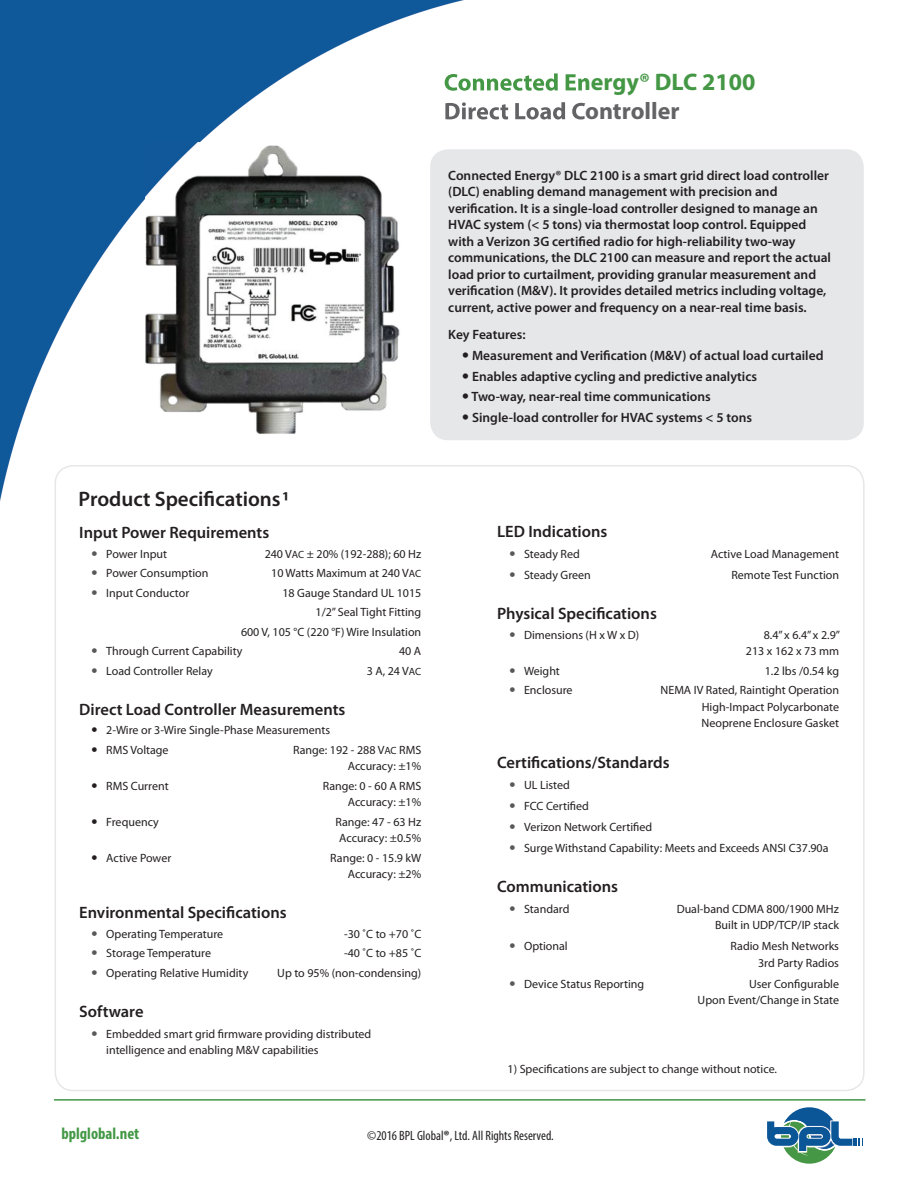
<style>
.page{position:relative;width:918px;height:1188px;background:#fff}
.page>*{position:absolute;margin:0;border:0;box-sizing:border-box;transform-origin:0 0}
.t1{font:700 24px "Myriad Pro";color:#449745}
.t2{font:600 21px "Myriad Pro";color:#231f20}
.t3{font:600 16.5px "Myriad Pro";color:#231f20}
.t4{font:700 condensed 16.5px "Myriad Pro";color:#439846}
.t5{font:600 13.5px/16.5px "Myriad Pro";color:#231f20}
.t6{font:condensed 13.5px "Myriad Pro";color:#231f20}
.t7{font:12px/16.5px "Myriad Pro";color:#231f20;text-align:right}
.s1{font-size:10.5px}
.s2{font-weight:700;font-stretch:normal}
</style>
<div class="page">
<img style="left:0;top:0;width:464px;height:154px">
<img style="left:0;top:154px;width:145px;height:514px">
<img style="left:445px;top:73px;width:138px;height:23px">
<img style="left:445px;top:102px;width:138px;height:18px">
<div style="left:430px;top:149px;width:434px;height:291px;background:#e6e7e9;border-radius:18px"></div>
<img style="left:145px;top:143px;width:256px;height:291px">
<hr style="left:54px;top:1099px;width:812px;height:2px;background:#439846">
<svg style="left:767px;top:1107px;width:96px;height:57px"></svg>
<svg style="left:92px;top:551px;width:5px;height:5px"></svg>
<svg style="left:92px;top:570px;width:5px;height:5px"></svg>
<svg style="left:92px;top:590px;width:5px;height:5px"></svg>
<svg style="left:92px;top:648px;width:5px;height:5px"></svg>
<h1 class="t1" style="left:444px;top:67px;width:313px">Connected Energy® DLC 2100</h1>
<h2 class="t2" style="left:79px;top:485px;width:212px">Product Specifications 1</h2>
<h3 class="t3" style="left:79px;top:522px;width:191px">Input Power Requirements</h3>
<p class="t7" style="left:106px;top:545px;width:62px">Power Input</p>
<p class="t7" style="left:265px;top:545px;width:158px">240 V<span class="s1">AC</span> ± 20% (192-288); 60 Hz</p>
<p class="t7" style="left:106px;top:565px;width:104px">Power Consumption</p>
<p class="t7" style="left:271px;top:565px;width:152px">10 Watts Maximum at 240 V<span class="s1">AC</span></p>
<p class="t7" style="left:106px;top:584px;width:85px">Input Conductor</p>
<p class="t7" style="left:282px;top:584px;width:140px">18 Gauge Standard UL 1015</p>
<p class="t7" style="left:316px;top:604px;width:107px">1/2” Seal Tight Fitting</p>
<p class="t7" style="left:241px;top:623px;width:182px">600 V, 105 °C (220 °F) Wire Insulation</p>
<p class="t7" style="left:106px;top:643px;width:138px">Through Current Capability</p>
<p class="t7" style="left:399px;top:643px;width:24px">40A</p>
<p class="t7" style="left:106px;top:662px;width:108px">Load Controller Relay</p>
<p class="t7" style="left:367px;top:662px;width:56px">3 A, 24 V<span class="s1">AC</span></p>
<h3 class="t3" style="left:79px;top:699px;width:268px">Direct Load Controller Measurements</h3>
<p class="t7" style="left:106px;top:720px;width:225px;line-height:19.5px;text-align:left">2-Wire or 3-Wire Single-Phase Measurements<br>RMS Voltage</p>
<p class="t7" style="left:293px;top:741px;width:130px">Range: 192 - 288 V<span class="s1">AC</span> RMS<br>Accuracy: ±1%</p>
<p class="t7" style="left:106px;top:777px;width:64px">RMS Current</p>
<p class="t7" style="left:323px;top:777px;width:100px">Range: 0 - 60 A RMS<br>Accuracy: ±1%</p>
<p class="t7" style="left:106px;top:813px;width:54px">Frequency</p>
<p class="t7" style="left:335px;top:813px;width:87px;text-align:center">Range: 47 - 63 Hz<br>Accuracy: ±0.5%</p>
<p class="t7" style="left:106px;top:849px;width:66px">Active Power</p>
<p class="t7" style="left:330px;top:849px;width:92px">Range: 0 - 15.9 kW<br>Accuracy: ±2%</p>
<h3 class="t3" style="left:79px;top:902px;width:209px">Environmental Specifications</h3>
<p class="t7" style="left:106px;top:925px;width:118px">Operating Temperature</p>
<p class="t7" style="left:344px;top:925px;width:79px">-30 ˚C to +70 ˚C</p>
<p class="t7" style="left:106px;top:945px;width:106px">Storage Temperature</p>
<p class="t7" style="left:344px;top:945px;width:79px">-40 ˚C to +85 ˚C</p>
<p class="t7" style="left:106px;top:964px;width:144px">Operating Relative Humidity</p>
<p class="t7" style="left:277px;top:964px;width:146px">Up to 95% (non-condensing)</p>
<h3 class="t3" style="left:79px;top:1001px;width:66px">Software</h3>
<p class="t7" style="left:106px;top:1025px;width:267px;text-align:left">Embedded smart grid firmware providing distributed intelligence and enabling M&amp;V capabilities</p>
<p class="t5" style="left:448px;top:167px;width:384px">Connected Energy® DLC 2100 is a smart grid direct load controller (DLC) enabling demand management with precision and verification. It is a single-load controller designed to manage an HVAC system (&lt; 5 tons) via thermostat loop control. Equipped with a Verizon 3G certified radio for high-reliability two-way communications, the DLC 2100 can measure and report the actual load prior to curtailment, providing granular measurement and verification (M&amp;V). It provides detailed metrics including voltage, current, active power and frequency on a near-real time basis.</p>
<p class="t5" style="left:472px;top:324px;width:354px;line-height:20.9px;text-indent:-23px">Key Features:<br>Measurement and Verification (M&amp;V) of actual load curtailed Enables adaptive cycling and predictive analytics<br>Two-way, near-real time communications<br>Single-load controller for HVAC systems &lt; 5 tons</p>
<h3 class="t3" style="left:497px;top:521px;width:112px">LED Indications</h3>
<p class="t7" style="left:524px;top:546px;width:57px">Steady Red</p>
<p class="t7" style="left:711px;top:546px;width:130px">Active Load Management</p>
<p class="t7" style="left:524px;top:567px;width:68px">Steady Green</p>
<p class="t7" style="left:731px;top:567px;width:109px">Remote Test Function</p>
<h3 class="t3" style="left:497px;top:603px;width:161px">Physical Specifications</h3>
<p class="t7" style="left:524px;top:627px;width:117px">Dimensions (H x W x D)</p>
<p class="t7" style="left:746px;top:627px;width:96px">8.4” x 6.4” x 2.9”<br>213 x 162 x 73 mm</p>
<p class="t7" style="left:524px;top:663px;width:37px">Weight</p>
<p class="t7" style="left:765px;top:663px;width:76px">1.2 lbs /0.54 kg</p>
<p class="t7" style="left:524px;top:682px;width:50px">Enclosure</p>
<p class="t7" style="left:702px;top:682px;width:139px;text-align:justify;text-indent:-41px">NEMA IV Rated, Raintight Operation High-Impact Polycarbonate Neoprene Enclosure Gasket</p>
<h3 class="t3" style="left:497px;top:751px;width:174px">Certifications/Standards</h3>
<p class="t7" style="left:524px;top:774px;width:306px;line-height:21px;text-align:left">UL Listed<br>FCC Certified<br>Verizon Network Certified<br>Surge Withstand Capability: Meets and Exceeds ANSI C37.90a</p>
<h3 class="t3" style="left:497px;top:876px;width:123px">Communications</h3>
<p class="t7" style="left:524px;top:900px;width:47px">Standard</p>
<p class="t7" style="left:677px;top:900px;width:164px">Dual-band CDMA 800/1900 MHz<br>Built in UDP/TCP/IP stack</p>
<p class="t7" style="left:524px;top:938px;width:45px">Optional</p>
<p class="t7" style="left:731px;top:938px;width:110px">Radio Mesh Networks<br>3rd Party Radios</p>
<p class="t7" style="left:524px;top:975px;width:122px">Device Status Reporting</p>
<p class="t7" style="left:698px;top:975px;width:143px">User Configurable<br>Upon Event/Change in State</p>
<p class="t7" style="left:508px;top:1060px;width:271px">1) Specifications are subject to change without notice.</p>
<h3 class="t4" style="left:61px;top:1123px;width:79px">bplglobal.net</h3>
<p class="t6" style="left:367px;top:1127px;width:188px">©2016 BPL Global<span class="s2">®</span>, Ltd. All Rights Reserved.</p>
</div>
